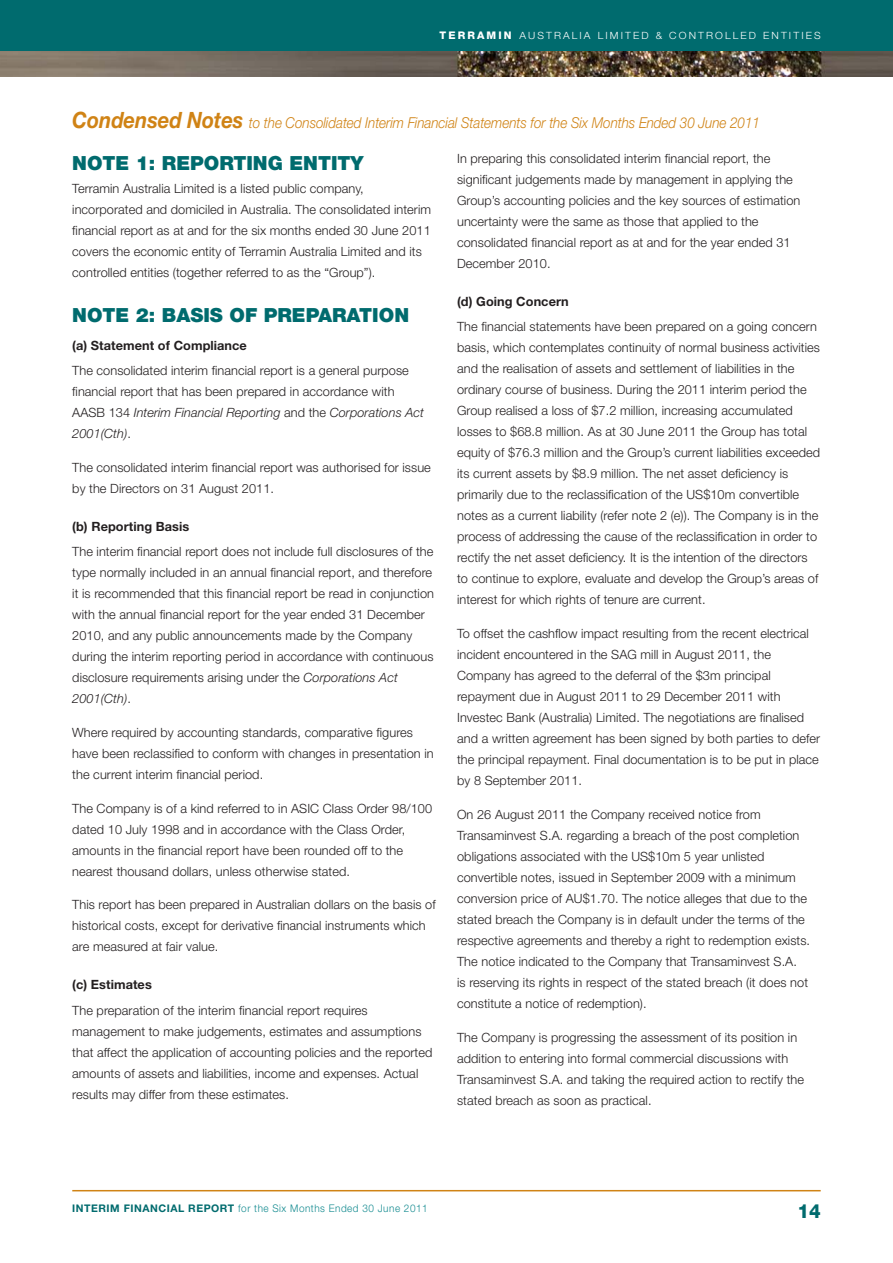
<style>
.page{position:relative;width:893px;height:1263px;background:#fff}
.page>*{position:absolute;margin:0;border:0;box-sizing:border-box;transform-origin:0 0}
.t1{font:900 19.5px "Helvetica Neue";color:#006b6e}
.t2{font:800 19.5px "Helvetica Neue";color:#006b6e;scale:.95 1}
.t3{font:italic 300 15px "Helvetica Neue";letter-spacing:-.005em;color:#d08315;scale:.9 1}
.t4{font:300 12.75px/21px "Helvetica Neue";letter-spacing:.005em;color:#231f20}
.t5{font:700 12.75px "Helvetica Neue";letter-spacing:.005em;color:#231f20}
.t6{font:300 10.5px "Helvetica Neue";letter-spacing:.05em;color:#148b90;scale:.95 1}
.t7{font:300 10.05px "Helvetica Neue";letter-spacing:.2em;color:#fff;scale:1.05 1}
.s1{font-weight:800;font-size:10.5px}
.s2{font-weight:700;font-size:22.5px}
.s3{font-style:italic}
.s4{font-weight:700;color:#006b6e}
</style>
<div class="page">
<div style="left:0;top:0;width:893px;height:55px;background:#006b6e"></div>
<hr style="left:72px;top:1190px;width:749px;height:1px;background:#d08315">
<img style="left:0;top:51px;width:893px;height:26px">
<p class="t7" style="left:440px;top:29px;width:93px"><span class="s1">TERRAMIN</span> Australia</p>
<p class="t7" style="left:598px;top:29px;width:8px">limited</p>
<p class="t7" style="left:656px;top:29px;width:40px">&amp; Contr</p>
<p class="t7" style="left:715px;top:29px;width:18px">olled</p>
<p class="t7" style="left:763px;top:29px;width:16px">Entities</p>
<p class="t3" style="left:72px;top:114px;width:766px"><span class="s2">Condensed Notes</span> to the Consolidated Interim Financial Statements for the Six Months Ended 30 June 2011</p>
<h1 class="t1" style="left:72px;top:151px;width:293px">NOTE 1: REPORTING ENTITY</h1>
<p class="t4" style="left:72px;top:178px;width:360px">Terramin Australia Limited is a listed public company, incorporated and domiciled in Australia. The consolidated interim financial report as at and for the six months ended 30 June 2011 covers the economic entity of Terramin Australia Limited and its controlled entities (together referred to as the “Group”).</p>
<h1 class="t1" style="left:72px;top:303px;width:336px">NOTE 2: BASIS OF PREPARATION</h1>
<p class="t5" style="left:72px;top:337px;width:176px">(a) Statement of Compliance</p>
<p class="t4" style="left:72px;top:360px;width:353px">The consolidated interim financial report is a general purpose financial report that has been prepared in accordance with AASB 134 <span class="s3">Interim Financial Reporting</span> and the <span class="s3">Corporations Act 2001(Cth)</span>.</p>
<p class="t4" style="left:72px;top:456px;width:360px">The consolidated interim financial report was authorised for issue by the Directors on 31 August 2011.</p>
<p class="t5" style="left:72px;top:518px;width:119px">(b) Reporting Basis</p>
<p class="t4" style="left:72px;top:541px;width:363px">The interim financial report does not include full disclosures of the type normally included in an annual financial report, and therefore it is recommended that this financial report be read in conjunction with the annual financial report for the year ended 31 December 2010, and any public announcements made by the Company during the interim reporting period in accordance with continuous disclosure requirements arising under the <span class="s3">Corporations Act 2001(Cth)</span>.</p>
<p class="t4" style="left:72px;top:721px;width:363px">Where required by accounting standards, comparative figures have been reclassified to conform with changes in presentation in the current interim financial period.</p>
<p class="t4" style="left:72px;top:797px;width:361px">The Company is of a kind referred to in ASIC Class Order 98/100 dated 10 July 1998 and in accordance with the Class Order, amounts in the financial report have been rounded off to the nearest thousand dollars, unless otherwise stated.</p>
<p class="t4" style="left:72px;top:894px;width:365px">This report has been prepared in Australian dollars on the basis of historical costs, except for derivative financial instruments which are measured at fair value.</p>
<p class="t5" style="left:72px;top:977px;width:81px">(c) Estimates</p>
<p class="t4" style="left:72px;top:999px;width:362px">The preparation of the interim financial report requires management to make judgements, estimates and assumptions that affect the application of accounting policies and the reported amounts of assets and liabilities, income and expenses. Actual results may differ from these estimates.</p>
<p class="t4" style="left:457px;top:148px;width:345px">In preparing this consolidated interim financial report, the significant judgements made by management in applying the Group’s accounting policies and the key sources of estimation uncertainty were the same as those that applied to the consolidated financial report as at and for the year ended 31<br>December 2010.</p>
<p class="t5" style="left:457px;top:294px;width:113px">(d) Going Concern</p>
<p class="t4" style="left:457px;top:316px;width:365px">The financial statements have been prepared on a going concern basis, which contemplates continuity of normal business activities and the realisation of assets and settlement of liabilities in the ordinary course of business. During the 2011 interim period the Group realised a loss of $7.2 million, increasing accumulated losses to $68.8 million. As at 30 June 2011 the Group has total equity of $76.3 million and the Group’s current liabilities exceeded its current assets by $8.9 million. The net asset deficiency is primarily due to the reclassification of the US$10m convertible notes as a current liability (refer note 2 (e)). The Company is in the process of addressing the cause of the reclassification in order to rectify the net asset deficiency. It is the intention of the directors to continue to explore, evaluate and develop the Group’s areas of interest for which rights of tenure are current.</p>
<p class="t4" style="left:457px;top:623px;width:365px">To offset the cashflow impact resulting from the recent electrical incident encountered in the SAG mill in August 2011, the Company has agreed to the deferral of the $3m principal repayment due in August 2011 to 29 December 2011 with Investec Bank (Australia) Limited. The negotiations are finalised and a written agreement has been signed by both parties to defer the principal repayment. Final documentation is to be put in place by 8 September 2011.</p>
<p class="t4" style="left:457px;top:804px;width:355px">On 26 August 2011 the Company received notice from Transaminvest S.A. regarding a breach of the post completion obligations associated with the US$10m 5 year unlisted convertible notes, issued in September 2009 with a minimum conversion price of AU$1.70. The notice alleges that due to the stated breach the Company is in default under the terms of the respective agreements and thereby a right to redemption exists.<br>The notice indicated to the Company that Transaminvest S.A.<br>is reserving its rights in respect of the stated breach (it does not constitute a notice of redemption).</p>
<p class="t4" style="left:457px;top:1026px;width:348px">The Company is progressing the assessment of its position in addition to entering into formal commercial discussions with Transaminvest S.A. and taking the required action to rectify the stated breach as soon as practical.</p>
<p class="t6" style="left:72px;top:1201px;width:376px"><span class="s4">INTERIM FINANCIAL REPORT</span> for the Six Months Ended 30 June 2011</p>
<h1 class="t2" style="left:797px;top:1200px;width:26px">14</h1>
</div>
